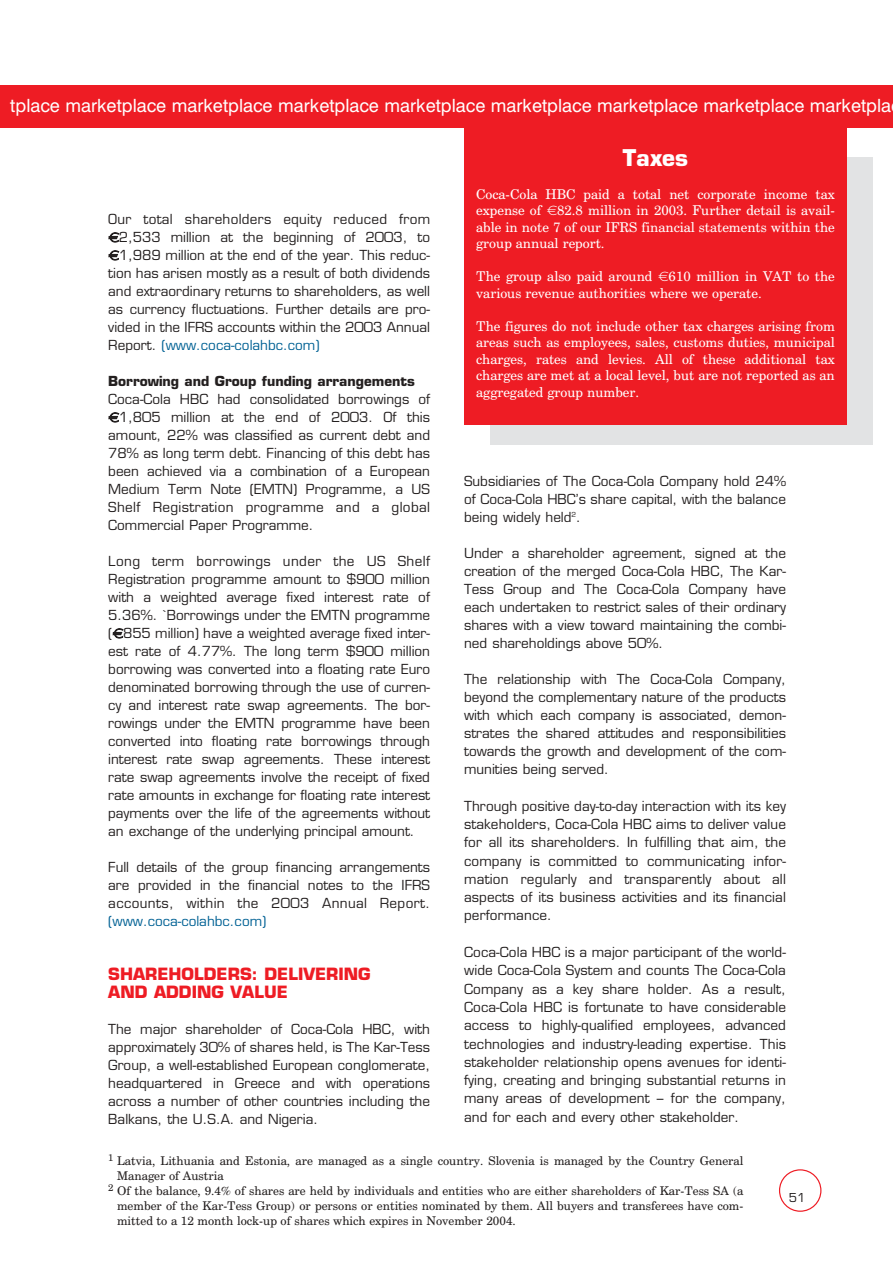
<style>
.page{position:relative;width:893px;height:1263px;background:#fff}
.page>*{position:absolute;margin:0;border:0;box-sizing:border-box;transform-origin:0 0}
.t1{font:700 22.5px "Eurostile Gr";color:#fff}
.t2{font:18px "UB Helvetica";color:#fff}
.t3{font:700 16.5px/18px "Eurostile Gr";color:#ee1c24}
.t4{font:13.5px/18px "Eurostile Gr";color:#231f1f;text-align:justify}
.t5{font:13.5px/16.5px "UB Century";color:#fff;text-align:justify}
.t6{font:700 13.5px "Eurostile Gr";color:#231f1f}
.t7{font:13.5px "Eurostile Gr";color:#006194}
.t8{font:12px "UB Century";color:#231f1f}
.t9{font:12px "Eurostile Gr";color:#231f1f}
.s1{font-family:"CF Eurofont"}
.s2{color:#006194}
</style>
<div class="page">
<div style="left:489px;top:157px;width:383px;height:287px;background:#e2e3e4"></div>
<div style="left:464px;top:128px;width:383px;height:297px;background:#ee1c24"></div>
<svg style="left:779px;top:1169px;width:42px;height:43px"></svg>
<div style="left:0;top:85px;width:892px;height:43px;background:#ee1c24"></div>
<h2 class="t2" style="left:10px;top:99px;width:882px">tplace marketplace marketplace marketplace marketplace marketplace marketplace marketplace marketpla</h2>
<p class="t4" style="left:108px;top:212px;width:323px">Our total shareholders equity reduced from <span class="s1">j</span>2,533 million at the beginning of 2003, to <span class="s1">j</span>1,989 million at the end of the year. This reduc&shy;tion has arisen mostly as a result of both dividends and extraordinary returns to shareholders, as well as currency fluctuations. Further details are pro&shy;vided in the IFRS accounts within the 2003 Annual Report. <span class="s2">(www.coca-colahbc.com)</span></p>
<p class="t6" style="left:108px;top:376px;width:308px">Borrowing and Group funding arrangements</p>
<p class="t4" style="left:108px;top:392px;width:323px">Coca-Cola HBC had consolidated borrowings of <span class="s1">j</span>1,805 million at the end of 2003. Of this amount, 22% was classified as current debt and 78% as long term debt. Financing of this debt has been achieved via a combination of a European Medium Term Note (EMTN) Programme, a US Shelf Registration programme and a global Commercial Paper Programme.</p>
<p class="t4" style="left:108px;top:554px;width:323px">Long term borrowings under the US Shelf Registration programme amount to $900 million with a weighted average fixed interest rate of 5.36%. `Borrowings under the EMTN programme (<span class="s1">j</span>855 million) have a weighted average fixed inter&shy;est rate of 4.77%. The long term $900 million borrowing was converted into a floating rate Euro denominated borrowing through the use of curren&shy;cy and interest rate swap agreements. The bor&shy;rowings under the EMTN programme have been converted into floating rate borrowings through interest rate swap agreements. These interest rate swap agreements involve the receipt of fixed rate amounts in exchange for floating rate interest payments over the life of the agreements without an exchange of the underlying principal amount.</p>
<p class="t4" style="left:108px;top:860px;width:323px">Full details of the group financing arrangements are provided in the financial notes to the IFRS accounts, within the 2003 Annual Report.</p>
<p class="t7" style="left:108px;top:916px;width:159px">(www.coca-colahbc.com)</p>
<p class="t3" style="left:108px;top:967px;width:264px">SHAREHOLDERS: DELIVERING<br>AND ADDING VALUE</p>
<p class="t4" style="left:108px;top:1022px;width:323px">The major shareholder of Coca-Cola HBC, with approximately 30% of shares held, is The Kar-Tess Group, a well-established European conglomerate, headquartered in Greece and with operations across a number of other countries including the Balkans, the U.S.A. and Nigeria.</p>
<h1 class="t1" style="left:623px;top:149px;width:67px">Taxes</h1>
<p class="t5" style="left:476px;top:187px;width:360px">Coca-Cola HBC paid a total net corporate income tax expense of <span class="s1">j</span>82.8 million in 2003. Further detail is avail&shy;able in note 7 of our IFRS financial statements within the group annual report.</p>
<p class="t5" style="left:476px;top:270px;width:360px">The group also paid around <span class="s1">j</span>610 million in VAT to the various revenue authorities where we operate.</p>
<p class="t5" style="left:476px;top:319px;width:360px">The figures do not include other tax charges arising from areas such as employees, sales, customs duties, municipal charges, rates and levies. All of these additional tax charges are met at a local level, but are not reported as an aggregated group number.</p>
<p class="t4" style="left:464px;top:474px;width:323px">Subsidiaries of The Coca-Cola Company hold 24% of Coca-Cola HBC’s share capital, with the balance being widely held<sup>2</sup>.</p>
<p class="t4" style="left:464px;top:546px;width:323px">Under a shareholder agreement, signed at the creation of the merged Coca-Cola HBC, The Kar-Tess Group and The Coca-Cola Company have each undertaken to restrict sales of their ordinary shares with a view toward maintaining the combi&shy;ned shareholdings above 50%.</p>
<p class="t4" style="left:464px;top:672px;width:323px">The relationship with The Coca-Cola Company, beyond the complementary nature of the products with which each company is associated, demon&shy;strates the shared attitudes and responsibilities towards the growth and development of the com&shy;munities being served.</p>
<p class="t4" style="left:464px;top:798px;width:323px">Through positive day-to-day interaction with its key stakeholders, Coca-Cola HBC aims to deliver value for all its shareholders. In fulfilling that aim, the company is committed to communicating infor&shy;mation regularly and transparently about all aspects of its business activities and its financial performance.</p>
<p class="t4" style="left:464px;top:944px;width:323px">Coca-Cola HBC is a major participant of the world&shy;wide Coca-Cola System and counts The Coca-Cola Company as a key share holder. As a result, Coca-Cola HBC is fortunate to have considerable access to highly-qualified employees, advanced technologies and industry-leading expertise. This stakeholder relationship opens avenues for identi&shy;fying, creating and bringing substantial returns in many areas of development – for the company, and for each and every other stakeholder.</p>
<p class="t8" style="left:108px;top:1157px;width:636px"><sup>1</sup> Latvia, Lithuania and Estonia, are managed as a single country. Slovenia is managed by the Country General</p>
<p class="t8" style="left:117px;top:1172px;width:108px">Manager of Austria</p>
<p class="t8" style="left:108px;top:1187px;width:636px"><sup>2</sup> Of the balance, 9.4% of shares are held by individuals and entities who are either shareholders of Kar-Tess SA (a</p>
<p class="t8" style="left:117px;top:1202px;width:627px">member of the Kar-Tess Group) or persons or entities nominated by them. All buyers and transferees have com-</p>
<p class="t8" style="left:117px;top:1217px;width:400px">mitted to a 12 month lock-up of shares which expires in November 2004.</p>
<p class="t9" style="left:789px;top:1193px;width:18px">51</p>
</div>
